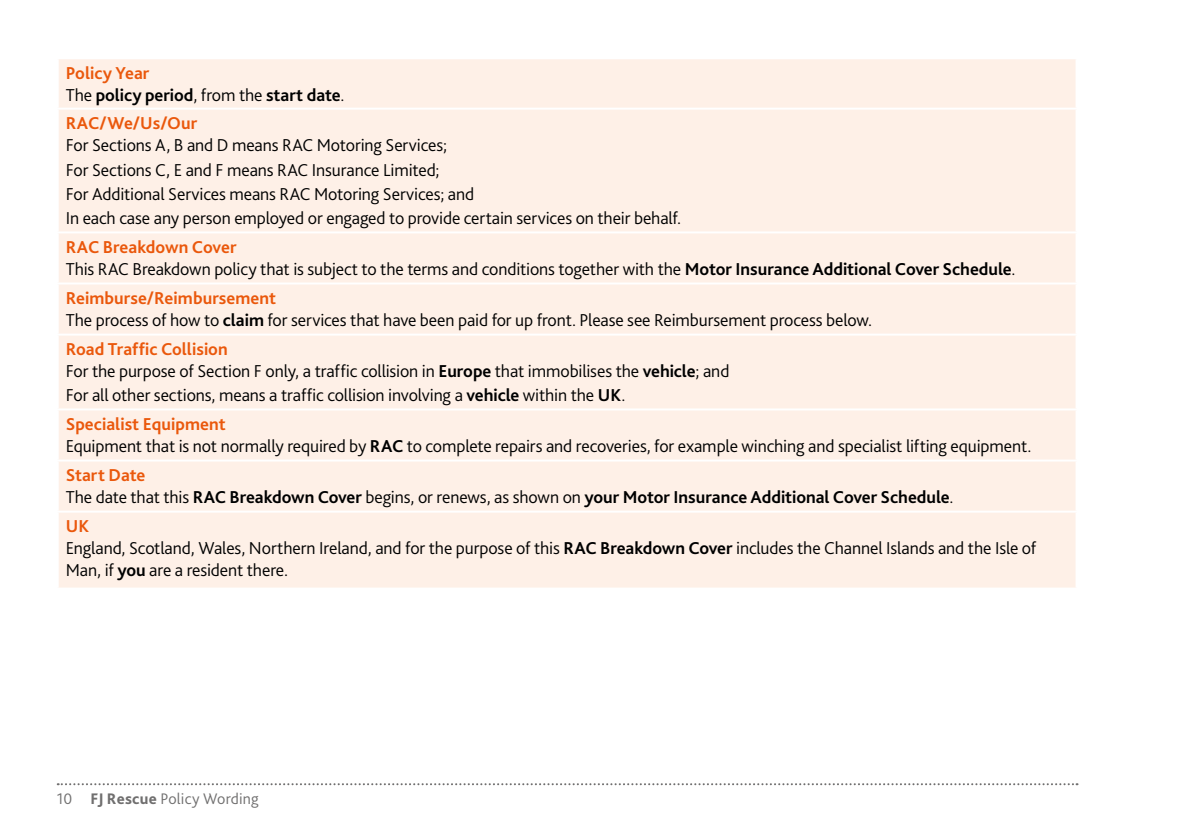
<style>
.page{position:relative;width:1191px;height:840px;background:#fff}
.page>*{position:absolute;margin:0;border:0;box-sizing:border-box;transform-origin:0 0}
.t1{font:300 18px/21.6px "Bliss Pro";letter-spacing:-.005em;color:#000}
.t2{font:700 18px/21.6px "Bliss Pro";letter-spacing:-.005em;color:#000}
.t3{font:700 18px "Bliss Pro";letter-spacing:.005em;color:#ea580c}
.t4{font:300 16px "Bliss Pro";letter-spacing:.01em;color:#706f6f}
.s1{color:#ea580c}
.s2{font-weight:300}
.s3{font-weight:700;color:#ea580c}
.s4{font-weight:700}
.s5{font-weight:800}
</style>
<div class="page">
<svg style="left:58px;top:783px;width:1019px;height:1px"></svg>
<div style="left:59px;top:59px;width:1016px;height:528px;background:#fef0e7"></div>
<hr style="left:57px;top:108px;width:1020px;height:2px;background:#fff">
<hr style="left:57px;top:231px;width:1020px;height:2px;background:#fff">
<hr style="left:57px;top:282px;width:1020px;height:2px;background:#fff">
<hr style="left:57px;top:333px;width:1020px;height:2px;background:#fff">
<hr style="left:57px;top:408px;width:1020px;height:2px;background:#fff">
<hr style="left:57px;top:459px;width:1020px;height:2px;background:#fff">
<hr style="left:57px;top:510px;width:1020px;height:2px;background:#fff">
<p class="t2" style="left:66px;top:62px;width:280px"><span class="s1">Policy Year<br></span><span class="s2">The</span> policy period<span class="s2">, from the</span> start date<span class="s2">.</span></p>
<p class="t3" style="left:66px;top:112px;width:133px">RAC/We/Us/Our</p>
<p class="t1" style="left:66px;top:132px;width:617px;line-height:24.4px">For Sections A, B and D means RAC Motoring Services;<br>For Sections C, E and F means RAC Insurance Limited;<br>For Additional Services means RAC Motoring Services; and<br>In each case any person employed or engaged to provide certain services on their behalf.</p>
<p class="t1" style="left:66px;top:236px;width:951px"><span class="s3">RAC Breakdown Cover<br></span>This RAC Breakdown policy that is subject to the terms and conditions together with the <span class="s4">Motor Insurance Additional Cover Schedule</span>.</p>
<p class="t1" style="left:66px;top:287px;width:808px"><span class="s3">Reimburse/Reimbursement<br></span>The process of how to <span class="s4">claim</span> for services that have been paid for up front. Please see Reimbursement process below.</p>
<p class="t1" style="left:66px;top:338px;width:665px"><span class="s3">Road Traffic Collision<br></span>For the purpose of Section F only, a traffic collision in <span class="s4">Europe</span> that immobilises the <span class="s4">vehicle</span>; and</p>
<p class="t1" style="left:66px;top:380px;width:561px;line-height:28.8px">For all other sections, means a traffic collision involving a <span class="s4">vehicle</span> within the <span class="s4">UK</span>.<br><span class="s3">Specialist Equipment</span></p>
<p class="t1" style="left:66px;top:430px;width:967px;line-height:29.4px">Equipment that is not normally required by <span class="s4">RAC</span> to complete repairs and recoveries, for example winching and specialist lifting equipment.<br><span class="s3">Start Date</span></p>
<p class="t2" style="left:66px;top:481px;width:889px;line-height:29.4px"><span class="s2">The date that this</span> RAC Breakdown Cover <span class="s2">begins, or renews, as shown on</span> your Motor Insurance Additional Cover Schedule<span class="s2">.<br></span><span class="s1">UK</span></p>
<p class="t1" style="left:66px;top:536px;width:972px">England, Scotland, Wales, Northern Ireland, and for the purpose of this <span class="s4">RAC Breakdown Cover</span> includes the Channel Islands and the Isle of<br>Man, if <span class="s4">you</span> are a resident there.</p>
<p class="t4" style="left:57px;top:788px;width:203px">10 <span class="s5">FJ Rescue</span> Policy Wording</p>
</div>
